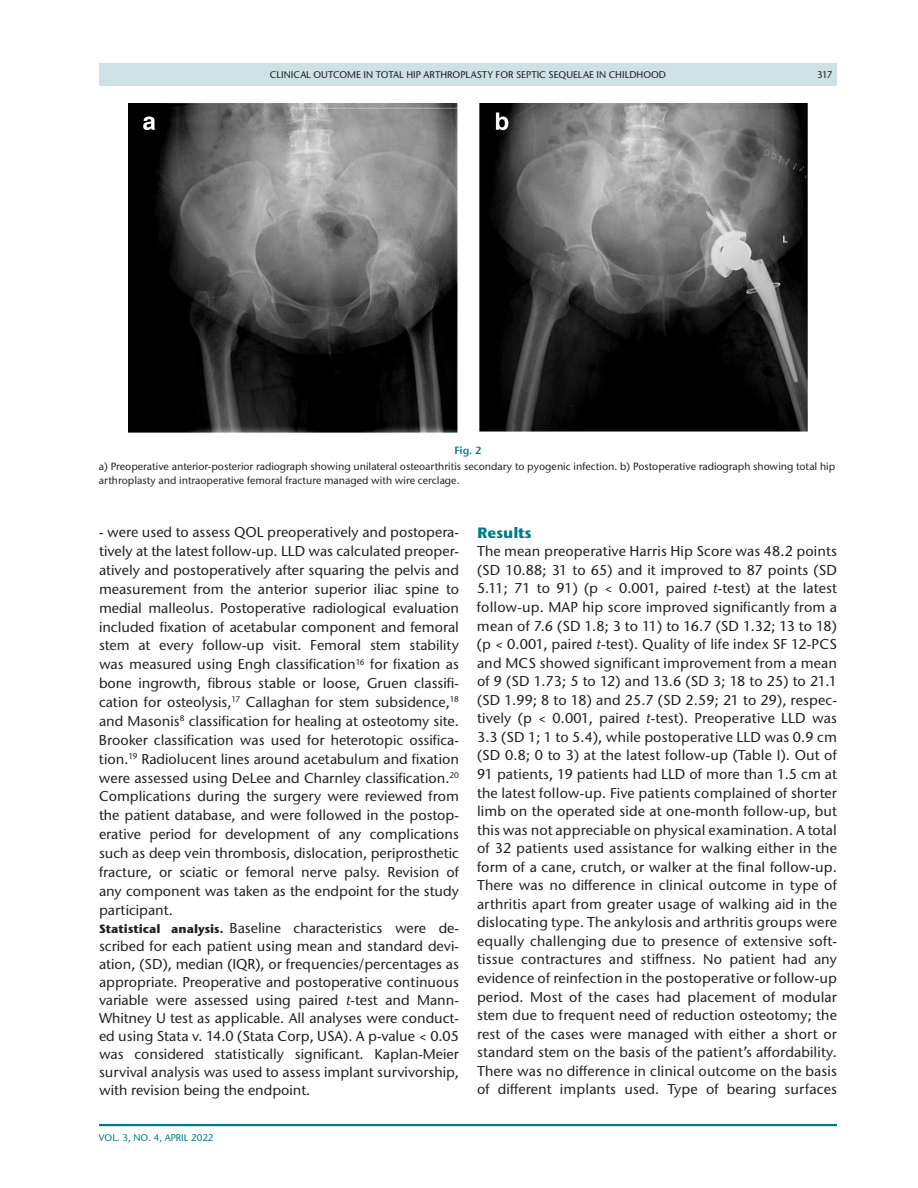
<style>
.page{position:relative;width:918px;height:1188px;background:#fff}
.page>*{position:absolute;margin:0;border:0;box-sizing:border-box;transform-origin:0 0}
.t1{font:700 15px "Stone Sans ITC Pro";color:#007c89}
.t2{font:500 14.25px/18.6px "Stone Sans ITC Pro";color:#231f20}
.t3{font:500 10.5px/13.5px "Stone Sans ITC Pro";color:#231f20}
.t4{font:600 10.5px "Stone Sans ITC Pro";color:#007c89}
.t5{font:500 9.75px "Stone Sans ITC Pro";color:#231f20}
.t6{font:500 9.75px "Stone Sans ITC Pro";color:#007c89}
.s1{font-weight:700;font-size:12px}
.s2{font-style:italic}
</style>
<div class="page">
<hr style="left:99px;top:1124px;width:738px;height:2px;background:#007c89">
<div style="left:99px;top:63px;width:738px;height:23px;background:#cee1e6"></div>
<img style="left:129px;top:104px;width:678px;height:329px">
<p class="t5" style="left:270px;top:68px;width:398px">CLINICAL OUTCOME IN TOTAL HIP ARTHROPLASTY FOR SEPTIC SEQUELAE IN CHILDHOOD</p>
<p class="t5" style="left:817px;top:68px;width:17px">317</p>
<p class="t4" style="left:454px;top:443px;width:29px">Fig. 2</p>
<p class="t3" style="left:99px;top:460px;width:738px">a) Preoperative anterior-posterior radiograph showing unilateral osteoarthritis secondary to pyogenic infection. b) Postoperative radiograph showing total hip arthroplasty and intraoperative femoral fracture managed with wire cerclage.</p>
<p class="t2" style="left:99px;top:523px;width:362px">- were used to assess QOL preoperatively and postopera&shy;tively at the latest follow-up. LLD was calculated preoper&shy;atively and postoperatively after squaring the pelvis and measurement from the anterior superior iliac spine to medial malleolus. Postoperative radiological evaluation included fixation of acetabular component and femoral stem at every follow-up visit. Femoral stem stability was measured using Engh classification<sup>16</sup> for fixation as bone ingrowth, fibrous stable or loose, Gruen classifi&shy;cation for osteolysis,<sup>17</sup> Callaghan for stem subsidence,<sup>18 </sup>and Masonis<sup>8</sup> classification for healing at osteotomy site.<br>Brooker classification was used for heterotopic ossifica&shy;tion.<sup>19</sup> Radiolucent lines around acetabulum and fixation were assessed using DeLee and Charnley classification.<sup>20<br></sup>Complications during the surgery were reviewed from the patient database, and were followed in the postop&shy;erative period for development of any complications such as deep vein thrombosis, dislocation, periprosthetic fracture, or sciatic or femoral nerve palsy. Revision of any component was taken as the endpoint for the study participant.<br><span class="s1">Statistical analysis.</span> Baseline characteristics were de&shy;scribed for each patient using mean and standard devi&shy;ation, (SD), median (IQR), or frequencies/percentages as appropriate. Preoperative and postoperative continuous variable were assessed using paired <span class="s2">t</span>-test and Mann-Whitney U test as applicable. All analyses were conduct&shy;ed using Stata v. 14.0 (Stata Corp, USA). A p-value &lt; 0.05 was considered statistically significant. Kaplan-Meier survival analysis was used to assess implant survivorship, with revision being the endpoint.</p>
<p class="t1" style="left:477px;top:523px;width:56px">Results</p>
<p class="t2" style="left:477px;top:542px;width:362px;text-align:justify">The mean preoperative Harris Hip Score was 48.2 points (SD 10.88; 31 to 65) and it improved to 87 points (SD 5.11; 71 to 91) (p &lt; 0.001, paired <span class="s2">t</span>-test) at the latest follow-up. MAP hip score improved significantly from a mean of 7.6 (SD 1.8; 3 to 11) to 16.7 (SD 1.32; 13 to 18) (p &lt; 0.001, paired <span class="s2">t</span>-test). Quality of life index SF 12-PCS and MCS showed significant improvement from a mean of 9 (SD 1.73; 5 to 12) and 13.6 (SD 3; 18 to 25) to 21.1 (SD 1.99; 8 to 18) and 25.7 (SD 2.59; 21 to 29), respec&shy;tively (p &lt; 0.001, paired <span class="s2">t</span>-test). Preoperative LLD was 3.3 (SD 1; 1 to 5.4), while postoperative LLD was 0.9 cm (SD 0.8; 0 to 3) at the latest follow-up (Table I). Out of 91 patients, 19 patients had LLD of more than 1.5 cm at the latest follow-up. Five patients complained of shorter limb on the operated side at one-month follow-up, but this was not appreciable on physical examination. A total of 32 patients used assistance for walking either in the form of a cane, crutch, or walker at the final follow-up.<br>There was no difference in clinical outcome in type of arthritis apart from greater usage of walking aid in the dislocating type. The ankylosis and arthritis groups were equally challenging due to presence of extensive soft&shy;tissue contractures and stiffness. No patient had any evidence of reinfection in the postoperative or follow-up period. Most of the cases had placement of modular stem due to frequent need of reduction osteotomy; the rest of the cases were managed with either a short or standard stem on the basis of the patient’s affordability.<br>There was no difference in clinical outcome on the basis of different implants used. Type of bearing surfaces</p>
<p class="t6" style="left:99px;top:1132px;width:116px">VOL. 3, NO. 4, APRIL 2022</p>
</div>
